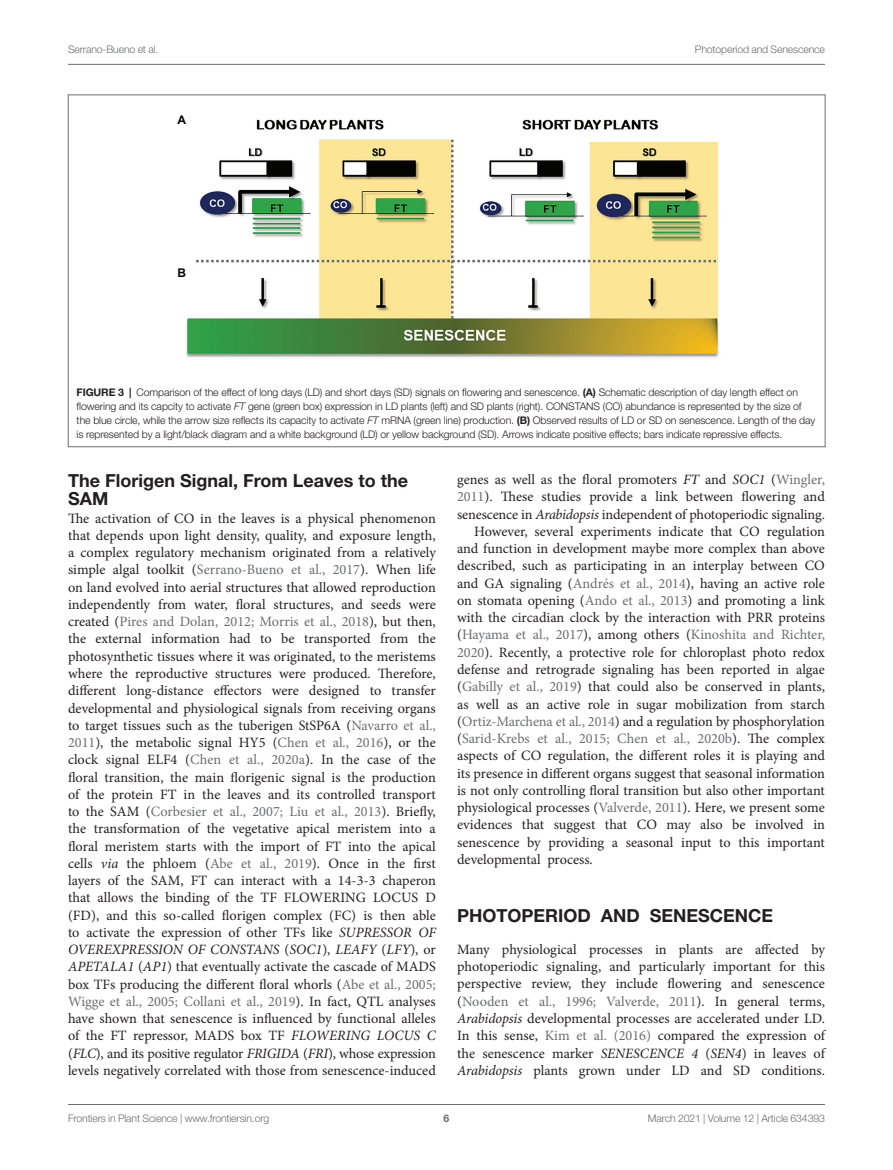
<style>
.page{position:relative;width:893px;height:1170px;background:#fff}
.page>*{position:absolute;margin:0;border:0;box-sizing:border-box;transform-origin:0 0}
.HEAD_2{font:700 18px/18.8px "Helvetica Neue LT Std";color:#231f20}
.HEAD_1{font:700 18px "Helvetica Neue LT Std";color:#231f20}
.TEXT_FLUSH{font:14.25px/17.2px "Minion Pro";letter-spacing:-.005em;color:#231f20;text-align:justify}
.TEXT{font:14.25px/17.2px "Minion Pro";letter-spacing:-.005em;color:#231f20;text-align:justify}
.t1{font:700 12px "Arial";color:#040503}
.FIG_LEG{font:300 10.5px/14.2px "Helvetica Neue LT Std";letter-spacing:-.01em;color:#231f20}
.t2{font:300 10.5px "Helvetica Neue LT Std";letter-spacing:-.015em;color:#6c6d70}
.t3{font:700 10.5px "Helvetica Neue LT Std";color:#6c6d70}
.s1{font-weight:700}
.s2{font-style:italic}
.s3{color:#6c6d70}
</style>
<div class="page">
<hr style="left:68px;top:64px;width:757px;height:1px;background:#6c6d70">
<hr style="left:68px;top:1104px;width:757px;height:1px;background:#6c6d70">
<img style="left:186px;top:119px;width:533px;height:239px">
<p class="t2" style="left:68px;top:42px;width:92px">Serrano-Bueno et al.</p>
<p class="t2" style="left:695px;top:42px;width:131px">Photoperiod and Senescence</p>
<p class="t1" style="left:178px;top:112px;width:10px">A</p>
<p class="t1" style="left:178px;top:264px;width:10px">B</p>
<p class="FIG_LEG" style="left:77px;top:384px;width:740px"><span class="s1">FIGURE 3 |</span> Comparison of the effect of long days (LD) and short days (SD) signals on flowering and senescence. <span class="s1">(A)</span> Schematic description of day length effect on flowering and its capcity to activate <span class="s2">FT</span> gene (green box) expression in LD plants (left) and SD plants (right). CONSTANS (CO) abundance is represented by the size of the blue circle, while the arrow size reflects its capacity to activate <span class="s2">FT</span> mRNA (green line) production. <span class="s1">(B)</span> Observed results of LD or SD on senescence. Length of the day is represented by a light/black diagram and a white background (LD) or yellow background (SD). Arrows indicate positive effects; bars indicate repressive effects.</p>
<p class="HEAD_2" style="left:68px;top:470px;width:341px">The Florigen Signal, From Leaves to the<br>SAM</p>
<p class="TEXT_FLUSH" style="left:68px;top:509px;width:369px">The activation of CO in the leaves is a physical phenomenon that depends upon light density, quality, and exposure length, a complex regulatory mechanism originated from a relatively simple algal toolkit (<span class="s3">Serrano-Bueno et al., 2017</span>). When life on land evolved into aerial structures that allowed reproduction independently from water, floral structures, and seeds were created (<span class="s3">Pires and Dolan, 2012; Morris et al., 2018</span>), but then, the external information had to be transported from the photosynthetic tissues where it was originated, to the meristems where the reproductive structures were produced. Therefore, different long-distance effectors were designed to transfer developmental and physiological signals from receiving organs to target tissues such as the tuberigen StSP6A (<span class="s3">Navarro et al., 2011</span>), the metabolic signal HY5 (<span class="s3">Chen et al., 2016</span>), or the clock signal ELF4 (<span class="s3">Chen et al., 2020a</span>). In the case of the floral transition, the main florigenic signal is the production of the protein FT in the leaves and its controlled transport to the SAM (<span class="s3">Corbesier et al., 2007; Liu et al., 2013</span>). Briefly, the transformation of the vegetative apical meristem into a floral meristem starts with the import of FT into the apical cells <span class="s2">via</span> the phloem (<span class="s3">Abe et al., 2019</span>). Once in the first layers of the SAM, FT can interact with a 14-3-3 chaperon that allows the binding of the TF FLOWERING LOCUS D (FD), and this so-called florigen complex (FC) is then able to activate the expression of other TFs like <span class="s2">SUPRESSOR OF OVEREXPRESSION OF CONSTANS</span> (<span class="s2">SOC1</span>), <span class="s2">LEAFY</span> (<span class="s2">LFY</span>), or <span class="s2">APETALA1</span> (<span class="s2">AP1</span>) that eventually activate the cascade of MADS box TFs producing the different floral whorls (<span class="s3">Abe et al., 2005; Wigge et al., 2005; Collani et al., 2019</span>). In fact, QTL analyses have shown that senescence is influenced by functional alleles of the FT repressor, MADS box TF <span class="s2">FLOWERING LOCUS C </span>(<span class="s2">FLC</span>), and its positive regulator <span class="s2">FRIGIDA</span> (<span class="s2">FRI</span>), whose expression levels negatively correlated with those from senescence-induced</p>
<p class="TEXT_FLUSH" style="left:457px;top:471px;width:369px">genes as well as the floral promoters <span class="s2">FT</span> and <span class="s2">SOC1</span> (<span class="s3">Wingler, 2011</span>). These studies provide a link between flowering and senescence in <span class="s2">Arabidopsis</span> independent of photoperiodic signaling.</p>
<p class="TEXT" style="left:457px;top:523px;width:369px;text-indent:17px">However, several experiments indicate that CO regulation and function in development maybe more complex than above described, such as participating in an interplay between CO and GA signaling (<span class="s3">Andrés et al., 2014</span>), having an active role on stomata opening (<span class="s3">Ando et al., 2013</span>) and promoting a link with the circadian clock by the interaction with PRR proteins (<span class="s3">Hayama et al., 2017</span>), among others (<span class="s3">Kinoshita and Richter, 2020</span>). Recently, a protective role for chloroplast photo redox defense and retrograde signaling has been reported in algae (<span class="s3">Gabilly et al., 2019</span>) that could also be conserved in plants, as well as an active role in sugar mobilization from starch (<span class="s3">Ortiz-Marchena et al., 2014</span>) and a regulation by phosphorylation (<span class="s3">Sarid-Krebs et al., 2015; Chen et al., 2020b</span>). The complex aspects of CO regulation, the different roles it is playing and its presence in different organs suggest that seasonal information is not only controlling floral transition but also other important physiological processes (<span class="s3">Valverde, 2011</span>). Here, we present some evidences that suggest that CO may also be involved in senescence by providing a seasonal input to this important developmental process.</p>
<p class="HEAD_1" style="left:457px;top:904px;width:318px">PHOTOPERIOD AND SENESCENCE</p>
<p class="TEXT_FLUSH" style="left:457px;top:940px;width:369px">Many physiological processes in plants are affected by photoperiodic signaling, and particularly important for this perspective review, they include flowering and senescence (<span class="s3">Nooden et al., 1996; Valverde, 2011</span>). In general terms, <span class="s2">Arabidopsis</span> developmental processes are accelerated under LD.<br>In this sense, <span class="s3">Kim et al. (2016)</span> compared the expression of the senescence marker <span class="s2">SENESCENCE 4</span> (<span class="s2">SEN4</span>) in leaves of <span class="s2">Arabidopsis</span> plants grown under LD and SD conditions.</p>
<p class="t2" style="left:68px;top:1111px;width:203px">Frontiers in Plant Science | www.frontiersin.org</p>
<p class="t3" style="left:444px;top:1111px;width:7px">6</p>
<p class="t2" style="left:648px;top:1111px;width:178px">March 2021 | Volume 12 | Article 634393</p>
</div>
